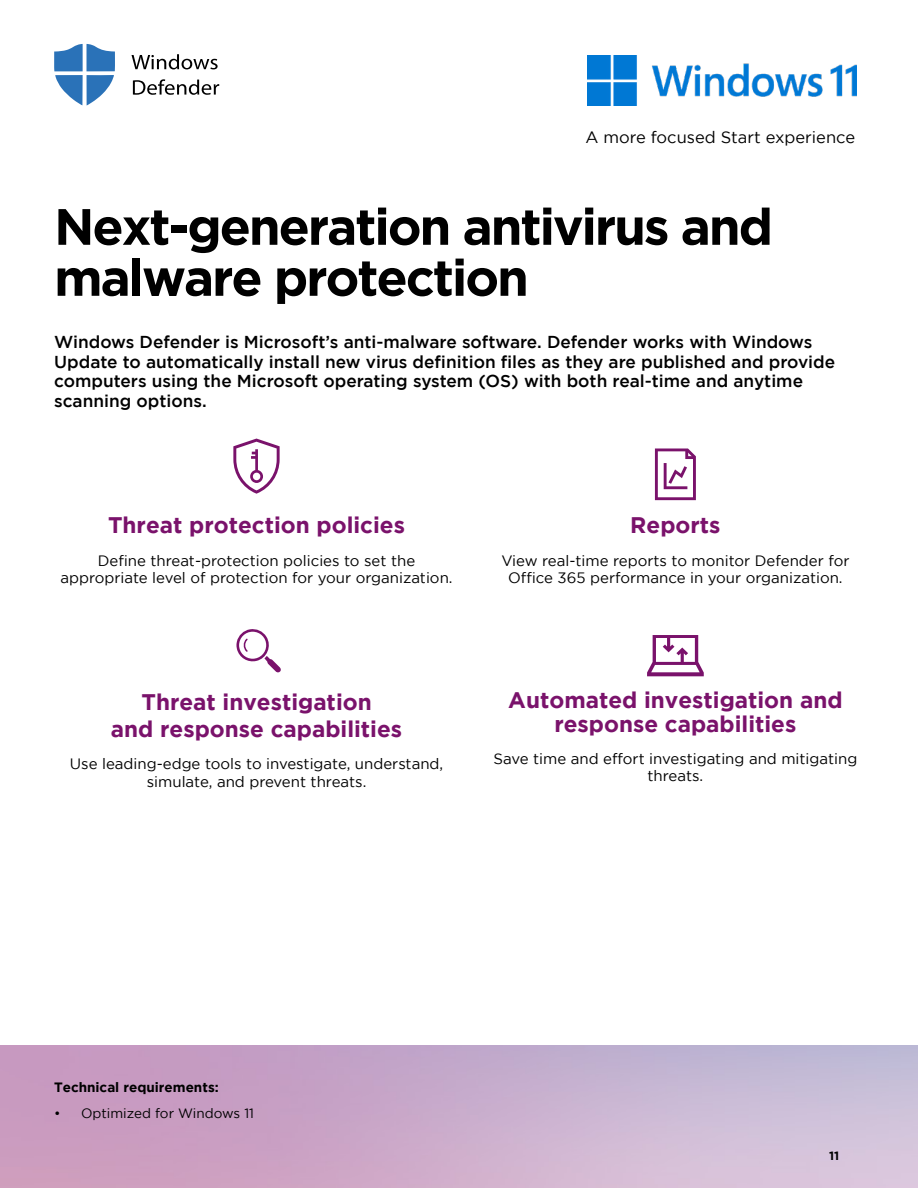
<style>
.page{position:relative;width:918px;height:1188px;background:#fff}
.page>*{position:absolute;margin:0;border:0;box-sizing:border-box;transform-origin:0 0}
.t1{font:700 51px/51px "Gotham";letter-spacing:-.04em;color:#000}
.t2{font:700 22.5px/27px "Gotham";color:#7a126b;text-align:center}
.t3{font:500 17.25px/19.5px "Gotham";color:#000}
.t4{font:16.5px "Gotham";color:#000}
.t5{font:15px/17.2px "Gotham";color:#000;text-align:center}
.t6{font:700 13.5px "Gotham";color:#000}
.t7{font:13.5px "Gotham";color:#000}
.t8{font:700 12px "Gotham";color:#000}
</style>
<div class="page">
<svg style="left:233px;top:439px;width:47px;height:55px"></svg>
<svg style="left:655px;top:448px;width:41px;height:52px"></svg>
<svg style="left:236px;top:629px;width:45px;height:44px"></svg>
<svg style="left:647px;top:635px;width:57px;height:41px"></svg>
<img style="left:587px;top:55px;width:269px;height:50px">
<svg style="left:132px;top:54px;width:86px;height:15px"></svg>
<svg style="left:133px;top:79px;width:86px;height:16px"></svg>
<svg style="left:54px;top:44px;width:61px;height:61px"></svg>
<p class="t4" style="left:585px;top:128px;width:271px">A more focused Start experience</p>
<h1 class="t1" style="left:54px;top:200px;width:720px">Next-generation antivirus and malware protection</h1>
<p class="t3" style="left:54px;top:332px;width:783px">Windows Defender is Microsoft’s anti-malware software. Defender works with Windows Update to automatically install new virus definition files as they are published and provide computers using the Microsoft operating system (OS) with both real-time and anytime scanning options.</p>
<h2 class="t2" style="left:108px;top:511px;width:299px">Threat protection policies</h2>
<p class="t5" style="left:60px;top:552px;width:394px">Define threat-protection policies to set the appropriate level of protection for your organization.</p>
<h2 class="t2" style="left:111px;top:688px;width:293px">Threat investigation<br>and response capabilities</h2>
<p class="t5" style="left:70px;top:755px;width:375px">Use leading-edge tools to investigate, understand, simulate, and prevent threats.</p>
<h2 class="t2" style="left:630px;top:511px;width:92px">Reports</h2>
<p class="t5" style="left:501px;top:552px;width:350px">View real-time reports to monitor Defender for<br>Office 365 performance in your organization.</p>
<h2 class="t2" style="left:508px;top:687px;width:336px;line-height:24px">Automated investigation and response capabilities</h2>
<p class="t5" style="left:493px;top:750px;width:365px">Save time and effort investigating and mitigating threats.</p>
<p class="t6" style="left:54px;top:1080px;width:166px">Technical requirements:</p>
<p class="t7" style="left:54px;top:1106px;width:202px">• Optimized for Windows 11</p>
<p class="t8" style="left:829px;top:1149px;width:12px">11</p>
</div>
